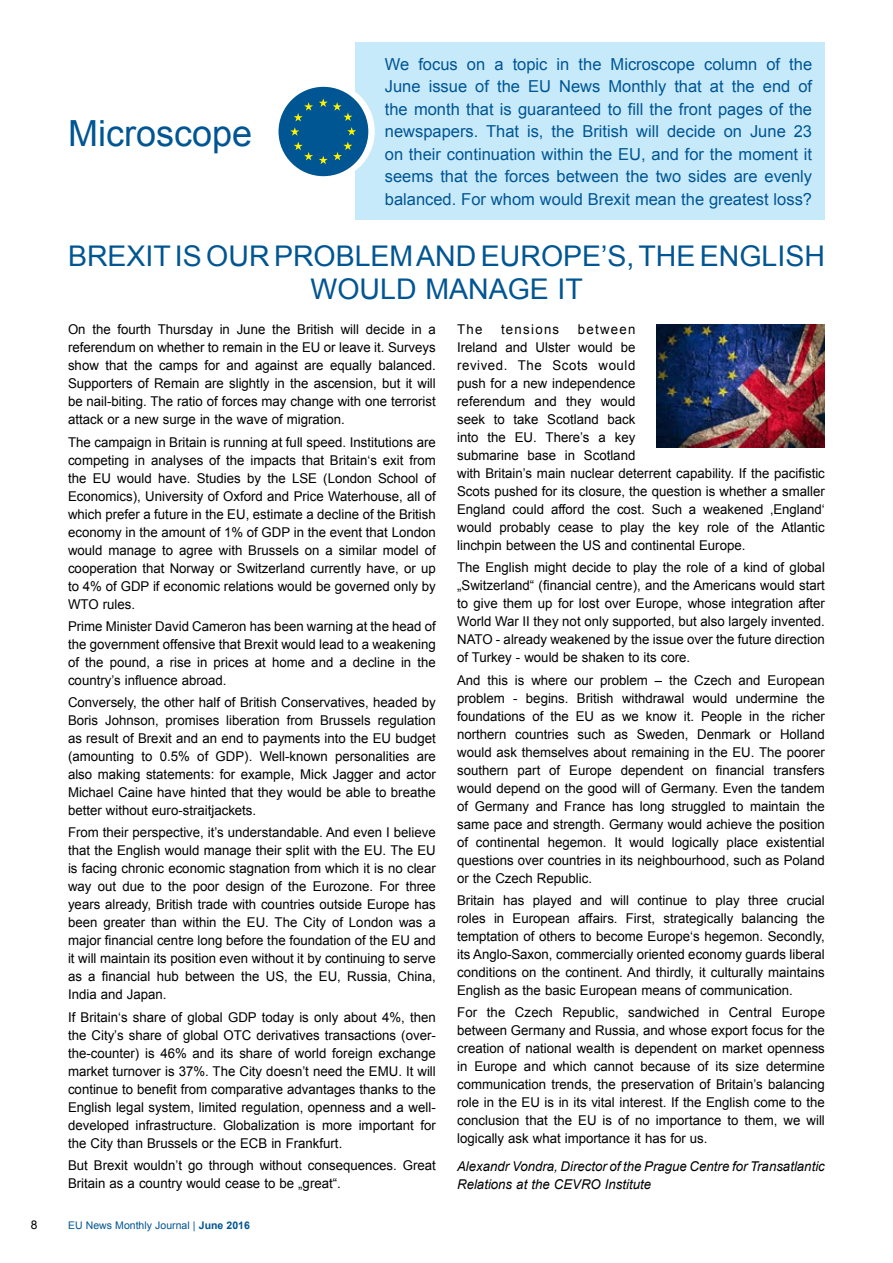
<style>
.page{position:relative;width:893px;height:1263px;background:#fff}
.page>*{position:absolute;margin:0;border:0;box-sizing:border-box;transform-origin:0 0}
.t1{font:36px "Arial";color:#005593}
.t2{font:28.5px/33px "Arial";color:#005593;text-align:center}
.t3{font:16.5px/22.5px "Arial";color:#005593;text-align:justify}
.t4{font:13.5px/18px "Arial";color:#000;text-align:justify}
.t5{font:italic 13.5px/18px "Arial";color:#000}
.t6{font:13.5px "Arial";letter-spacing:.095em;color:#000}
.t7{font:12px "Arial";color:#000}
.t8{font:10.5px "Arial";color:#005593}
.s1{font-weight:700}
</style>
<div class="page">
<div style="left:355px;top:43px;width:470px;height:177px;background:#c7eafb"></div>
<svg style="left:282px;top:83px;width:93px;height:97px"></svg>
<div style="left:279px;top:87px;width:89px;height:89px;background:#005593;border-radius:50%"></div>
<svg style="left:319px;top:98px;width:33px;height:23px"></svg>
<svg style="left:294px;top:102px;width:19px;height:19px"></svg>
<svg style="left:290px;top:127px;width:9px;height:9px"></svg>
<svg style="left:294px;top:142px;width:19px;height:18px"></svg>
<svg style="left:319px;top:142px;width:33px;height:22px"></svg>
<svg style="left:347px;top:127px;width:9px;height:9px"></svg>
<img style="left:657px;top:325px;width:168px;height:123px">
<p class="t7" style="left:31px;top:1217px;width:8px">8</p>
<h1 class="t1" style="left:68px;top:109px;width:186px">Microscope</h1>
<p class="t3" style="left:385px;top:53px;width:429px">We focus on a topic in the Microscope column of the June issue of the EU News Monthly that at the end of the month that is guaranteed to fill the front pages of the newspapers. That is, the British will decide on June 23 on their continuation within the EU, and for the moment it seems that the forces between the two sides are evenly balanced. For whom would Brexit mean the greatest loss?</p>
<h2 class="t2" style="left:68px;top:240px;width:758px">BREXIT IS OUR PROBLEM AND EUROPE’S,THE ENGLISH<br>WOULD MANAGE IT</h2>
<p class="t4" style="left:68px;top:321px;width:369px">On the fourth Thursday in June the British will decide in a referendum on whether to remain in the EU or leave it. Surveys show that the camps for and against are equally balanced.<br>Supporters of Remain are slightly in the ascension, but it will be nail-biting. The ratio of forces may change with one terrorist attack or a new surge in the wave of migration.</p>
<p class="t4" style="left:68px;top:433px;width:369px">The campaign in Britain is running at full speed. Institutions are competing in analyses of the impacts that Britain‘s exit from the EU would have. Studies by the LSE (London School of Economics), University of Oxford and Price Waterhouse, all of which prefer a future in the EU, estimate a decline of the British economy in the amount of 1% of GDP in the event that London would manage to agree with Brussels on a similar model of cooperation that Norway or Switzerland currently have, or up to 4% of GDP if economic relations would be governed only by WTO rules.</p>
<p class="t4" style="left:68px;top:617px;width:369px">Prime Minister David Cameron has been warning at the head of the government offensive that Brexit would lead to a weakening of the pound, a rise in prices at home and a decline in the country’s influence abroad.</p>
<p class="t4" style="left:68px;top:693px;width:369px">Conversely, the other half of British Conservatives, headed by Boris Johnson, promises liberation from Brussels regulation as result of Brexit and an end to payments into the EU budget (amounting to 0.5% of GDP). Well-known personalities are also making statements: for example, Mick Jagger and actor Michael Caine have hinted that they would be able to breathe better without euro-straitjackets.</p>
<p class="t4" style="left:68px;top:824px;width:369px">From their perspective, it’s understandable. And even I believe that the English would manage their split with the EU. The EU is facing chronic economic stagnation from which it is no clear way out due to the poor design of the Eurozone. For three years already, British trade with countries outside Europe has been greater than within the EU. The City of London was a major financial centre long before the foundation of the EU and it will maintain its position even without it by continuing to serve as a financial hub between the US, the EU, Russia, China, India and Japan.</p>
<p class="t4" style="left:68px;top:1008px;width:369px">If Britain‘s share of global GDP today is only about 4%, then the City’s share of global OTC derivatives transactions (over&shy;the-counter) is 46% and its share of world foreign exchange market turnover is 37%. The City doesn’t need the EMU. It will continue to benefit from comparative advantages thanks to the English legal system, limited regulation, openness and a well&shy;developed infrastructure. Globalization is more important for the City than Brussels or the ECB in Frankfurt.</p>
<p class="t4" style="left:68px;top:1156px;width:369px">But Brexit wouldn’t go through without consequences. Great<br>Britain as a country would cease to be „great“.</p>
<p class="t8" style="left:68px;top:1219px;width:183px">EU News Monthly Journal | <span class="s1">June 2016</span></p>
<p class="t4" style="left:457px;top:321px;width:369px;text-align:left;text-indent:121px">between<br>Ireland and Ulster would be<br>revived. The Scots would<br>push for a new independence<br>referendum and they would<br>seek to take Scotland back<br>into the EU. There’s a key<br>submarine base in Scotland<br>with Britain’s main nuclear deterrent capability. If the pacifistic Scots pushed for its closure, the question is whether a smaller England could afford the cost. Such a weakened ‚England‘ would probably cease to play the key role of the Atlantic linchpin between the US and continental Europe.</p>
<p class="t4" style="left:457px;top:559px;width:369px">The English might decide to play the role of a kind of global „Switzerland“ (financial centre), and the Americans would start to give them up for lost over Europe, whose integration after World War II they not only supported, but also largely invented.<br>NATO - already weakened by the issue over the future direction of Turkey - would be shaken to its core.</p>
<p class="t4" style="left:457px;top:671px;width:369px">And this is where our problem – the Czech and European problem - begins. British withdrawal would undermine the foundations of the EU as we know it. People in the richer northern countries such as Sweden, Denmark or Holland would ask themselves about remaining in the EU. The poorer southern part of Europe dependent on financial transfers would depend on the good will of Germany. Even the tandem of Germany and France has long struggled to maintain the same pace and strength. Germany would achieve the position of continental hegemon. It would logically place existential questions over countries in its neighbourhood, such as Poland or the Czech Republic.</p>
<p class="t4" style="left:457px;top:891px;width:369px">Britain has played and will continue to play three crucial roles in European affairs. First, strategically balancing the temptation of others to become Europe‘s hegemon. Secondly, its Anglo-Saxon, commercially oriented economy guards liberal conditions on the continent. And thirdly, it culturally maintains English as the basic European means of communication.</p>
<p class="t4" style="left:457px;top:1003px;width:369px">For the Czech Republic, sandwiched in Central Europe between Germany and Russia, and whose export focus for the creation of national wealth is dependent on market openness in Europe and which cannot because of its size determine communication trends, the preservation of Britain’s balancing role in the EU is in its vital interest. If the English come to the conclusion that the EU is of no importance to them, we will logically ask what importance it has for us.</p>
<p class="t5" style="left:457px;top:1157px;width:369px">Alexandr Vondra, Director of the Prague Centre for Transatlantic<br>Relations at the CEVRO Institute</p>
<p class="t4" style="left:457px;top:321px;width:27px">The</p>
<p class="t6" style="left:501px;top:321px;width:60px">tensions</p>
</div>
